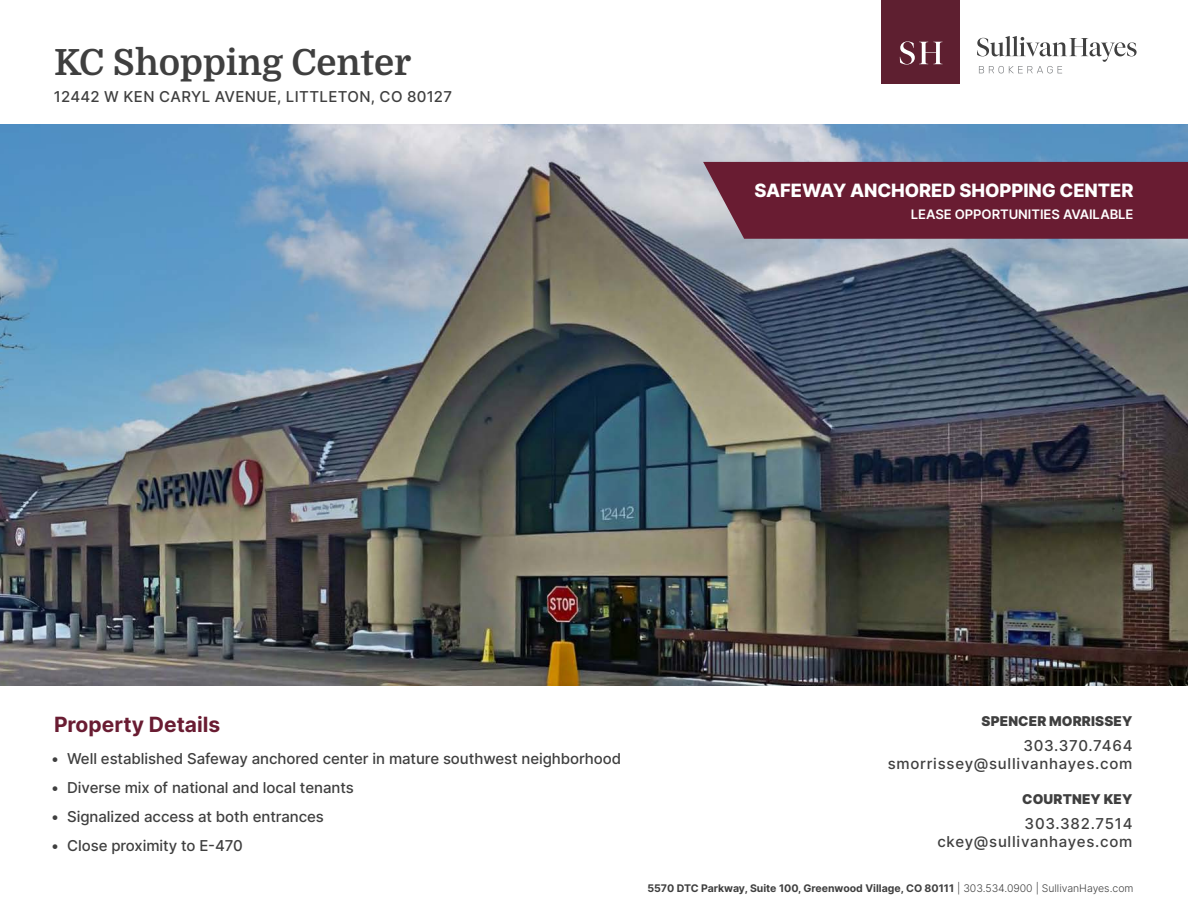
<style>
.page{position:relative;width:1188px;height:918px;background:#fff}
.page>*{position:absolute;margin:0;border:0;box-sizing:border-box;transform-origin:0 0}
.t1{font:36px "Domine";color:#3f3f3f}
.t2{font:700 21px "Inter";color:#691c32}
.t3{font:800 18.3px "Inter";letter-spacing:-.005em;color:#fff}
.t4{font:500 15px "Inter";letter-spacing:-.005em;color:#3f3f3f}
.t5{font:500 15px/18px "Inter";letter-spacing:.05em;color:#3f3f3f;text-align:right}
.t6{font:500 15px "Inter";letter-spacing:.025em;color:#3f3f3f}
.t7{font:900 13.5px "Inter";letter-spacing:.01em;color:#3f3f3f}
.t8{font:600 13.05px "Inter";letter-spacing:-.005em;color:#fff}
.t9{font:700 10.5px "Inter";color:#3f3f3f}
.s1{font-weight:300}
</style>
<div class="page">
<img style="left:0;top:124px;width:1188px;height:562px">
<div style="left:882px;top:0;width:78px;height:83px;background:#5e1f30"></div>
<svg style="left:900px;top:41px;width:43px;height:24px"></svg>
<svg style="left:977px;top:36px;width:160px;height:37px"></svg>
<div style="left:703px;top:162px;width:485px;height:77px;background:#691c32"></div>
<h1 class="t1" style="left:54px;top:42px;width:359px">KC Shopping Center</h1>
<p class="t6" style="left:54px;top:86px;width:400px">12442 W KEN CARYL AVENUE, LITTLETON, CO 80127</p>
<p class="t3" style="left:755px;top:177px;width:380px">SAFEWAY ANCHORED SHOPPING CENTER</p>
<p class="t8" style="left:911px;top:205px;width:224px">LEASE OPPORTUNITIES AVAILABLE</p>
<h2 class="t2" style="left:54px;top:709px;width:168px">Property Details</h2>
<p class="t4" style="left:51px;top:747px;width:572px">• Well established Safeway anchored center in mature southwest neighborhood</p>
<p class="t4" style="left:51px;top:777px;width:304px">• Diverse mix of national and local tenants</p>
<p class="t4" style="left:51px;top:806px;width:275px">• Signalized access at both entrances</p>
<p class="t4" style="left:51px;top:835px;width:193px">• Close proximity to E-470</p>
<p class="t7" style="left:982px;top:711px;width:152px">SPENCER MORRISSEY</p>
<p class="t5" style="left:888px;top:736px;width:246px">303.370.7464 smorrissey@sullivanhayes.com</p>
<p class="t7" style="left:1022px;top:790px;width:112px">COURTNEY KEY</p>
<p class="t5" style="left:937px;top:814px;width:197px">303.382.7514 ckey@sullivanhayes.com</p>
<p class="t9" style="left:647px;top:881px;width:488px">5570 DTC Parkway, Suite 100, Greenwood Village, CO 80111 <span class="s1">| 303.534.0900 | SullivanHayes.com</span></p>
</div>
